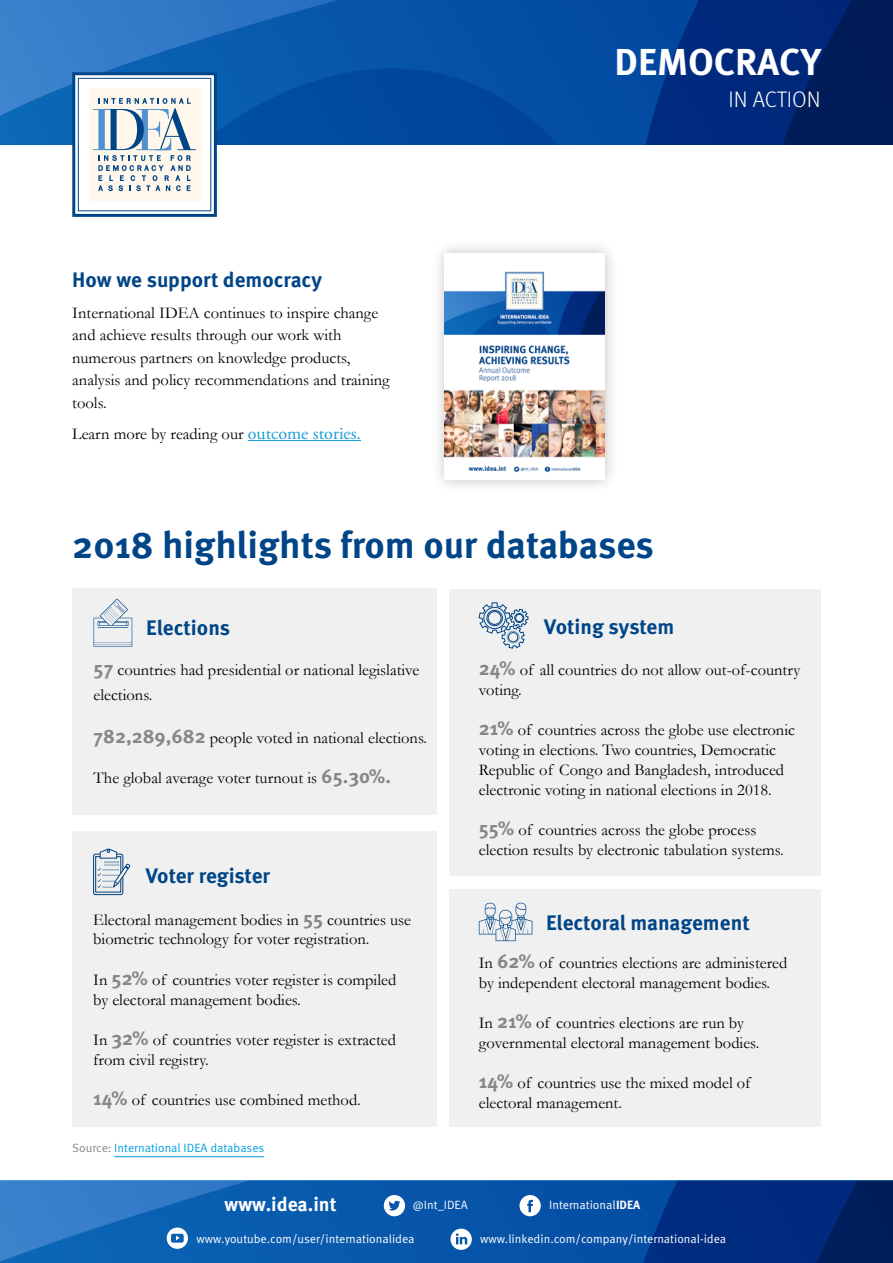
<style>
.page{position:relative;width:893px;height:1263px;background:#fff}
.page>*{position:absolute;margin:0;border:0;box-sizing:border-box;transform-origin:0 0}
.t1{font:700 37.5px "Meta OT";color:#004587}
.t2{font:700 37.5px "Meta OT";color:#fff}
.t3{font:300 22.5px "Meta OT";color:#fff}
.t4{font:700 21px "Meta OT";color:#004587}
.t5{font:700 19.5px "Meta OT";color:#fff}
.t6{font:16.5px/19.8px "Garamond";color:#000}
.t7{font:12px "Meta OT Norm";color:#fff}
.t8{font:12px "Meta OT Norm";color:#009fe3}
.s1{font-family:"Adobe Garamond Pro";font-size:18px;color:#1d9dd8}
.s2{font-family:"Meta OT";font-weight:700;font-size:19.5px;color:#878787}
.s3{color:#878787}
.s4{font-family:"Meta OT";font-weight:700}
</style>
<div class="page">
<svg style="left:0;top:0;width:893px;height:145px;background:#0a4a9b"></svg>
<svg style="left:72px;top:72px;width:145px;height:145px"></svg>
<svg style="left:0;top:1180px;width:893px;height:83px;background:#0c50a1"></svg>
<svg style="left:384px;top:1195px;width:21px;height:21px"></svg>
<svg style="left:519px;top:1195px;width:22px;height:21px"></svg>
<svg style="left:450px;top:1229px;width:22px;height:21px"></svg>
<svg style="left:167px;top:1227px;width:21px;height:22px"></svg>
<div style="left:72px;top:589px;width:365px;height:226px;background:#f0f0f0"></div>
<div style="left:72px;top:831px;width:365px;height:296px;background:#f0f0f0"></div>
<div style="left:449px;top:589px;width:372px;height:286px;background:#f0f0f0"></div>
<div style="left:449px;top:889px;width:372px;height:238px;background:#f0f0f0"></div>
<div style="left:432px;top:240px;width:187px;height:254px;background:#000;opacity:.25"></div>
<img style="left:445px;top:253px;width:160px;height:227px">
<hr style="left:248px;top:440px;width:113px;height:1px;background:#1d9dd8">
<svg style="left:94px;top:598px;width:38px;height:48px"></svg>
<div style="left:95px;top:856px;width:26px;height:36px;border:1px solid #004587"></div>
<div style="left:93px;top:854px;width:30px;height:41px;border:1px solid #004587;border-radius:2px"></div>
<svg style="left:97px;top:848px;width:33px;height:40px"></svg>
<svg style="left:478px;top:602px;width:51px;height:47px"></svg>
<div style="left:515px;top:613px;width:9px;height:10px;border:1px solid #004587;border-radius:50%"></div>
<svg style="left:479px;top:903px;width:53px;height:38px"></svg>
<hr style="left:114px;top:1156px;width:150px;height:1px;background:#009fe3">
<p class="t4" style="left:72px;top:266px;width:251px">How we support democracy</p>
<p class="t6" style="left:72px;top:301px;width:319px;line-height:22.5px">International IDEA continues to inspire change and achieve results through our work with numerous partners on knowledge products, analysis and policy recommendations and training tools.</p>
<p class="t6" style="left:72px;top:423px;width:290px">Learn more by reading our <span class="s1">outcome stories.</span></p>
<h1 class="t2" style="left:614px;top:39px;width:208px">DEMOCRACY</h1>
<h2 class="t3" style="left:728px;top:86px;width:94px">IN ACTION</h2>
<h1 class="t1" style="left:72px;top:521px;width:583px">2018 highlights from our databases</h1>
<p class="t4" style="left:146px;top:615px;width:85px">Elections</p>
<p class="t6" style="left:94px;top:657px;width:327px;line-height:25.2px"><span class="s2">57</span> countries had presidential or national legislative elections.</p>
<p class="t6" style="left:94px;top:727px;width:335px"><span class="s2">782,289,682</span> people voted in national elections.</p>
<p class="t6" style="left:94px;top:768px;width:299px">The global average voter turnout is <span class="s2">65.30%.</span></p>
<p class="t4" style="left:146px;top:863px;width:126px">Voter register</p>
<p class="t6" style="left:93px;top:909px;width:319px">Electoral management bodies in <span class="s2">55</span> countries use biometric technology for voter registration.</p>
<p class="t6" style="left:93px;top:969px;width:305px">In <span class="s2">52%</span> of countries voter register is compiled by electoral management bodies.</p>
<p class="t6" style="left:93px;top:1030px;width:304px">In <span class="s2">32%</span> of countries voter register is extracted from civil registry.</p>
<p class="t6" style="left:93px;top:1090px;width:269px"><span class="s2">14%</span> of countries use combined method.</p>
<p class="t8" style="left:72px;top:1141px;width:194px"><span class="s3">Source:</span> International IDEA databases</p>
<p class="t4" style="left:544px;top:614px;width:132px">Voting system</p>
<p class="t6" style="left:479px;top:660px;width:323px"><span class="s2">24%</span> of all countries do not allow out-of-country voting.</p>
<p class="t6" style="left:479px;top:720px;width:318px"><span class="s2">21%</span> of countries across the globe use electronic voting in elections. Two countries, Democratic Republic of Congo and Bangladesh, introduced electronic voting in national elections in 2018.</p>
<p class="t6" style="left:479px;top:820px;width:307px"><span class="s2">55%</span> of countries across the globe process election results by electronic tabulation systems.</p>
<p class="t4" style="left:546px;top:909px;width:205px">Electoral management</p>
<p class="t6" style="left:479px;top:952px;width:310px">In <span class="s2">62%</span> of countries elections are administered by independent electoral management bodies.</p>
<p class="t6" style="left:479px;top:1013px;width:282px">In <span class="s2">21%</span> of countries elections are run by governmental electoral management bodies.</p>
<p class="t6" style="left:479px;top:1073px;width:273px"><span class="s2">14%</span> of countries use the mixed model of electoral management.</p>
<p class="t5" style="left:225px;top:1191px;width:114px">www.idea.int</p>
<p class="t7" style="left:413px;top:1197px;width:56px">@Int_IDEA</p>
<p class="t7" style="left:549px;top:1197px;width:93px">International<span class="s4">IDEA</span></p>
<p class="t7" style="left:196px;top:1231px;width:220px">www.youtube.com/user/internationalidea</p>
<p class="t7" style="left:480px;top:1231px;width:248px">www.linkedin.com/company/international-idea</p>
</div>
